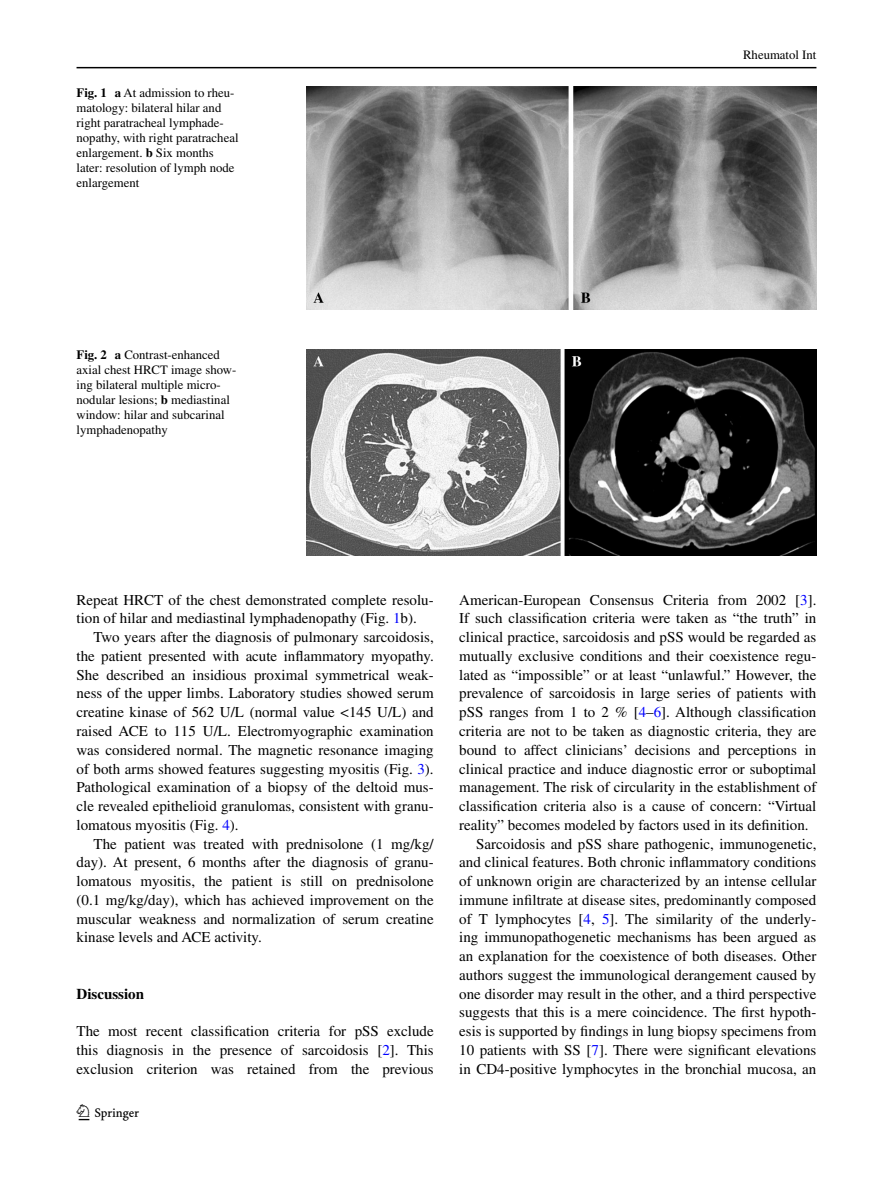
<style>
.page{position:relative;width:893px;height:1187px;background:#fff}
.page>*{position:absolute;margin:0;border:0;box-sizing:border-box;transform-origin:0 0}
.t1{font:22.5px "Springnew";color:#000}
.t2{font:15px/18.8px "Times";color:#000;text-align:justify}
.t3{font:700 15px "Times";color:#000}
.t4{font:12.75px/15px "Times";color:#000}
.s1{font-weight:700}
.s2{color:#00f}
</style>
<div class="page">
<hr style="left:77px;top:67px;width:739px;height:1px;background:#000">
<img style="left:306px;top:87px;width:510px;height:222px">
<img style="left:306px;top:349px;width:510px;height:206px">
<p class="t4" style="left:77px;top:85px;width:163px"><span class="s1">Fig. 1 a</span> At admission to rheu&shy;matology: bilateral hilar and right paratracheal lymphade&shy;nopathy, with right paratracheal enlargement. <span class="s1">b</span> Six months later: resolution of lymph node enlargement</p>
<p class="t4" style="left:743px;top:48px;width:75px">Rheumatol Int</p>
<p class="t4" style="left:77px;top:347px;width:161px"><span class="s1">Fig. 2 a</span> Contrast-enhanced axial chest HRCT image show&shy;ing bilateral multiple micro&shy;nodular lesions; <span class="s1">b</span> mediastinal window: hilar and subcarinal lymphadenopathy</p>
<p class="t2" style="left:77px;top:590px;width:359px">Repeat HRCT of the chest demonstrated complete resolu&shy;tion of hilar and mediastinal lymphadenopathy (Fig. <span class="s2">1</span>b).</p>
<p class="t2" style="left:77px;top:627px;width:359px;text-indent:17px">Two years after the diagnosis of pulmonary sarcoidosis, the patient presented with acute inflammatory myopathy.<br>She described an insidious proximal symmetrical weak&shy;ness of the upper limbs. Laboratory studies showed serum creatine kinase of 562 U/L (normal value &lt;145 U/L) and raised ACE to 115 U/L. Electromyographic examination was considered normal. The magnetic resonance imaging of both arms showed features suggesting myositis (Fig. <span class="s2">3</span>).<br>Pathological examination of a biopsy of the deltoid mus&shy;cle revealed epithelioid granulomas, consistent with granu&shy;lomatous myositis (Fig. <span class="s2">4</span>).</p>
<p class="t2" style="left:77px;top:834px;width:359px;text-indent:17px">The patient was treated with prednisolone (1 mg/kg/ day). At present, 6 months after the diagnosis of granu&shy;lomatous myositis, the patient is still on prednisolone (0.1 mg/kg/day), which has achieved improvement on the muscular weakness and normalization of serum creatine kinase levels and ACE activity.</p>
<p class="t3" style="left:77px;top:984px;width:69px">Discussion</p>
<p class="t2" style="left:77px;top:1021px;width:359px">The most recent classification criteria for pSS exclude this diagnosis in the presence of sarcoidosis [<span class="s2">2</span>]. This exclusion criterion was retained from the previous</p>
<h1 class="t1" style="left:79px;top:1104px;width:62px">1 3</h1>
<p class="t2" style="left:459px;top:590px;width:359px">American-European Consensus Criteria from 2002 [<span class="s2">3</span>].</p>
<p class="t2" style="left:459px;top:609px;width:359px">If such classification criteria were taken as “the truth” in</p>
<p class="t2" style="left:459px;top:627px;width:359px">clinical practice, sarcoidosis and pSS would be regarded as</p>
<p class="t2" style="left:459px;top:646px;width:359px">mutually exclusive conditions and their coexistence regu-</p>
<p class="t2" style="left:459px;top:665px;width:359px">lated as “impossible” or at least “unlawful.” However, the</p>
<p class="t2" style="left:459px;top:684px;width:359px">prevalence of sarcoidosis in large series of patients with</p>
<p class="t2" style="left:459px;top:702px;width:359px">pSS ranges from 1 to 2 % [<span class="s2">4</span>–<span class="s2">6</span>]. Although classification</p>
<p class="t2" style="left:459px;top:721px;width:359px">criteria are not to be taken as diagnostic criteria, they are</p>
<p class="t2" style="left:459px;top:740px;width:359px">bound to affect clinicians’ decisions and perceptions in</p>
<p class="t2" style="left:459px;top:759px;width:359px">clinical practice and induce diagnostic error or suboptimal</p>
<p class="t2" style="left:459px;top:777px;width:359px">management. The risk of circularity in the establishment of</p>
<p class="t2" style="left:459px;top:796px;width:359px">classification criteria also is a cause of concern: “Virtual</p>
<p class="t2" style="left:459px;top:815px;width:351px">reality” becomes modeled by factors used in its definition.</p>
<p class="t2" style="left:476px;top:834px;width:342px">Sarcoidosis and pSS share pathogenic, immunogenetic,</p>
<p class="t2" style="left:459px;top:852px;width:359px">and clinical features. Both chronic inflammatory conditions</p>
<p class="t2" style="left:459px;top:871px;width:359px">of unknown origin are characterized by an intense cellular</p>
<p class="t2" style="left:459px;top:890px;width:359px">immune infiltrate at disease sites, predominantly composed</p>
<p class="t2" style="left:459px;top:909px;width:359px">of T lymphocytes [<span class="s2">4</span>, <span class="s2">5</span>]. The similarity of the underly-</p>
<p class="t2" style="left:459px;top:927px;width:359px">ing immunopathogenetic mechanisms has been argued as</p>
<p class="t2" style="left:459px;top:946px;width:359px">an explanation for the coexistence of both diseases. Other</p>
<p class="t2" style="left:459px;top:965px;width:359px">authors suggest the immunological derangement caused by</p>
<p class="t2" style="left:459px;top:984px;width:359px">one disorder may result in the other, and a third perspective</p>
<p class="t2" style="left:459px;top:1002px;width:359px">suggests that this is a mere coincidence. The first hypoth-</p>
<p class="t2" style="left:459px;top:1021px;width:359px">esis is supported by findings in lung biopsy specimens from</p>
<p class="t2" style="left:459px;top:1040px;width:359px">10 patients with SS [<span class="s2">7</span>]. There were significant elevations</p>
<p class="t2" style="left:459px;top:1059px;width:359px">in CD4-positive lymphocytes in the bronchial mucosa, an</p>
</div>
